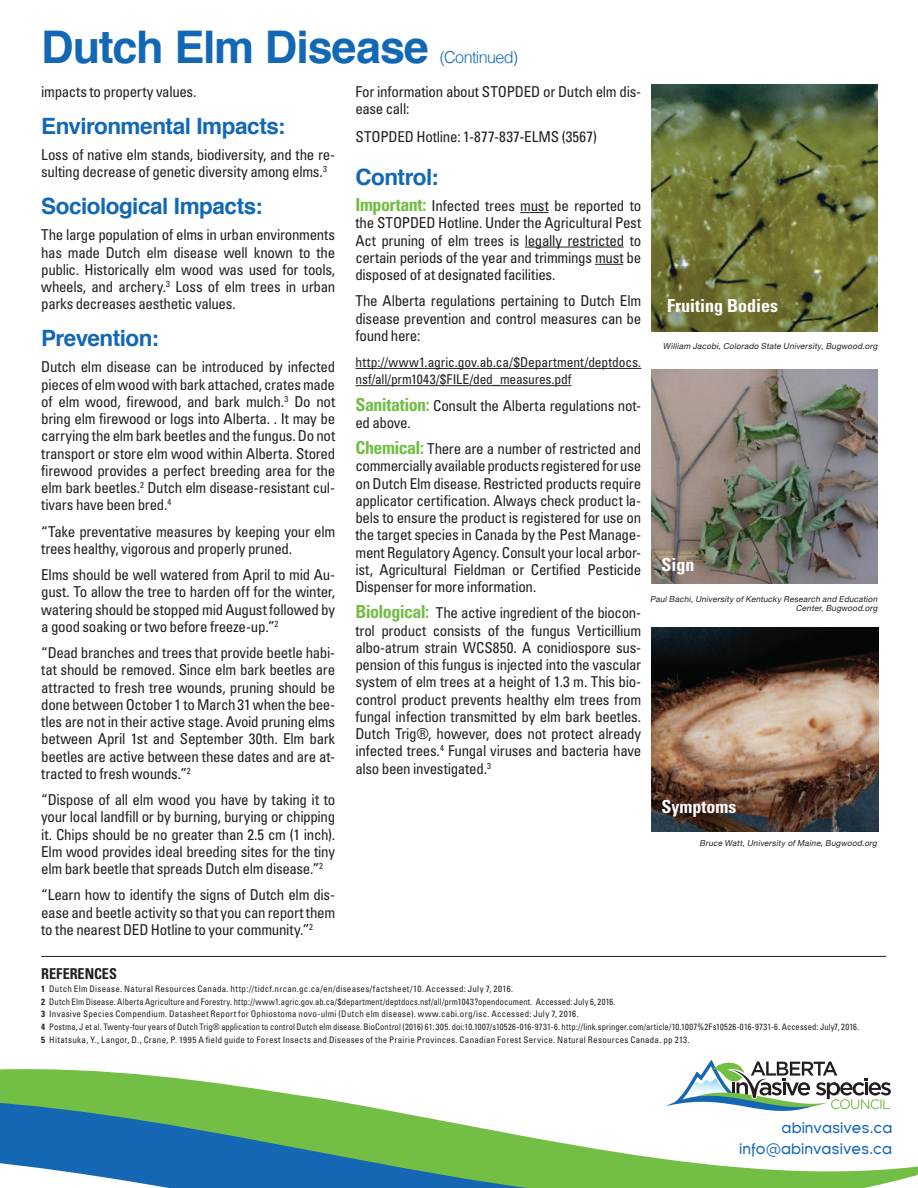
<style>
.page{position:relative;width:918px;height:1188px;background:#fff}
.page>*{position:absolute;margin:0;border:0;box-sizing:border-box;transform-origin:0 0}
.t1{font:700 45px "Helvetica";letter-spacing:-.025em;color:#1268b4}
.t2{font:700 22.5px "Helvetica";letter-spacing:-.025em;color:#1268b4}
.t3{font:700 condensed 18px "Univers";color:#fff}
.t4{font:300 16.5px "Helvetica";letter-spacing:-.04em;color:#1268b4}
.t5{font:condensed 15px/17.2px "Univers";letter-spacing:-.02em;color:#231f20;text-align:justify}
.t6{font:condensed 15px "Univers";color:#231f20}
.t7{font:15px/20.2px "Florencesans";color:#1667b3;text-align:right}
.t8{font:700 condensed 15px "Univers";color:#231f20;scale:.95 1}
.t9{font:condensed 13.5px/17.2px "Univers";letter-spacing:-.01em;color:#231f20}
.t10{font:condensed 9px/12.8px "Univers";letter-spacing:.025em;color:#231f20}
.t11{font:italic 8.25px/9px "Helvetica Neue";color:#231f20;text-align:right}
.s1{font-weight:700;font-size:18px;color:#71be44}
.s2{font-weight:700}
</style>
<div class="page">
<hr style="left:41px;top:956px;width:845px;height:1px;background:#231f20">
<svg style="left:844px;top:1078px;width:74px;height:110px"></svg>
<svg style="left:0;top:1060px;width:844px;height:128px"></svg>
<img style="left:651px;top:85px;width:227px;height:246px">
<img style="left:651px;top:370px;width:227px;height:213px">
<img style="left:651px;top:627px;width:227px;height:204px">
<svg style="left:520px;top:212px;width:28px;height:1px"></svg>
<hr style="left:525px;top:247px;width:99px;height:1px;background:#231f20">
<svg style="left:595px;top:264px;width:28px;height:1px"></svg>
<hr style="left:356px;top:368px;width:285px;height:1px;background:#231f20">
<hr style="left:356px;top:385px;width:215px;height:1px;background:#231f20">
<h1 class="t1" style="left:41px;top:11px;width:389px">Dutch Elm Disease</h1>
<p class="t4" style="left:440px;top:43px;width:80px">(Continued)</p>
<p class="t5" style="left:356px;top:83px;width:287px">For information about STOPDED or Dutch elm dis&shy;ease call:</p>
<p class="t6" style="left:356px;top:127px;width:243px">STOPDED Hotline: 1-877-837-ELMS (3567)</p>
<h2 class="t2" style="left:356px;top:159px;width:85px">Control:</h2>
<p class="t5" style="left:356px;top:197px;width:287px"><span class="s1">Important:</span> Infected trees must be reported to the STOPDED Hotline. Under the Agricultural Pest Act pruning of elm trees is legally restricted to certain periods of the year and trimmings must be disposed of at designated facilities.</p>
<p class="t5" style="left:356px;top:292px;width:287px">The Alberta regulations pertaining to Dutch Elm disease prevention and control measures can be found here:</p>
<p class="t9" style="left:356px;top:353px;width:287px">http://www1.agric.gov.ab.ca/$Department/deptdocs. nsf/all/prm1043/$FILE/ded_measures.pdf</p>
<p class="t5" style="left:356px;top:396px;width:287px"><span class="s1">Sanitation:</span> Consult the Alberta regulations not&shy;ed above.</p>
<p class="t5" style="left:356px;top:440px;width:287px"><span class="s1">Chemical:</span> There are a number of restricted and commercially available products registered for use on Dutch Elm disease. Restricted products require applicator certification. Always check product la&shy;bels to ensure the product is registered for use on the target species in Canada by the Pest Manage&shy;ment Regulatory Agency. Consult your local arbor&shy;ist, Agricultural Fieldman or Certified Pesticide Dispenser for more information.</p>
<p class="t5" style="left:355px;top:604px;width:287px"><span class="s1">Biological:</span> The active ingredient of the biocon&shy;trol product consists of the fungus Verticillium albo-atrum strain WCS850. A conidiospore sus&shy;pension of this fungus is injected into the vascular system of elm trees at a height of 1.3 m. This bio&shy;control product prevents healthy elm trees from fungal infection transmitted by elm bark beetles.<br>Dutch Trig®, however, does not protect already infected trees.<sup>4</sup> Fungal viruses and bacteria have also been investigated.<sup>3</sup></p>
<p class="t5" style="left:41px;top:83px;width:157px">impacts to property values.</p>
<h2 class="t2" style="left:41px;top:108px;width:245px">Environmental Impacts:</h2>
<p class="t5" style="left:41px;top:146px;width:295px">Loss of native elm stands, biodiversity, and the re&shy;sulting decrease of genetic diversity among elms.<sup>3</sup></p>
<h2 class="t2" style="left:41px;top:188px;width:223px">Sociological Impacts:</h2>
<p class="t5" style="left:41px;top:226px;width:296px">The large population of elms in urban environments has made Dutch elm disease well known to the public. Historically elm wood was used for tools, wheels, and archery.<sup>3</sup> Loss of elm trees in urban parks decreases aesthetic values.</p>
<h2 class="t2" style="left:41px;top:320px;width:119px">Prevention:</h2>
<p class="t5" style="left:41px;top:358px;width:296px">Dutch elm disease can be introduced by infected pieces of elm wood with bark attached, crates made of elm wood, firewood, and bark mulch.<sup>3</sup> Do not bring elm firewood or logs into Alberta. . It may be carrying the elm bark beetles and the fungus. Do not transport or store elm wood within Alberta. Stored firewood provides a perfect breeding area for the elm bark beetles.<sup>2</sup> Dutch elm disease-resistant cul&shy;tivars have been bred.<sup>4</sup></p>
<p class="t5" style="left:41px;top:522px;width:295px">“Take preventative measures by keeping your elm trees healthy, vigorous and properly pruned.</p>
<p class="t5" style="left:41px;top:566px;width:296px">Elms should be well watered from April to mid Au&shy;gust. To allow the tree to harden off for the winter, watering should be stopped mid August followed by a good soaking or two before freeze-up.”<sup>2</sup></p>
<p class="t5" style="left:41px;top:644px;width:296px">“Dead branches and trees that provide beetle habi&shy;tat should be removed. Since elm bark beetles are attracted to fresh tree wounds, pruning should be done between October 1 to March 31 when the bee&shy;tles are not in their active stage. Avoid pruning elms between April 1st and September 30th. Elm bark beetles are active between these dates and are at&shy;tracted to fresh wounds.”<sup>2</sup></p>
<p class="t5" style="left:41px;top:791px;width:296px">“Dispose of all elm wood you have by taking it to your local landfill or by burning, burying or chipping it. Chips should be no greater than 2.5 cm (1 inch).<br>Elm wood provides ideal breeding sites for the tiny elm bark beetle that spreads Dutch elm disease.”<sup>2</sup></p>
<p class="t5" style="left:41px;top:886px;width:295px">“Learn how to identify the signs of Dutch elm dis&shy;ease and beetle activity so that you can report them to the nearest DED Hotline to your community.”<sup>2</sup></p>
<p class="t8" style="left:41px;top:965px;width:81px">references</p>
<p class="t10" style="left:41px;top:982px;width:819px"><span class="s2">1</span> Dutch Elm Disease. Natural Resources Canada. http://tidcf.nrcan.gc.ca/en/diseases/factsheet/10. Accessed: July 7, 2016.<br><span class="s2">2</span> Dutch Elm Disease. Alberta Agriculture and Forestry. http://www1.agric.gov.ab.ca/$department/deptdocs.nsf/all/prm1043?opendocument. Accessed: July 6, 2016.<br><span class="s2">3</span> Invasive Species Compendium. Datasheet Report for Ophiostoma novo-ulmi (Dutch elm disease). www.cabi.org/isc. Accessed: July 7, 2016.<br><span class="s2">4</span> Postma, J et al. Twenty-four years of Dutch Trig® application to control Dutch elm disease. BioControl (2016) 61: 305. doi:10.1007/s10526-016-9731-6. http://link.springer.com/article/10.1007%2Fs10526-016-9731-6. Accessed: July7, 2016.<br><span class="s2">5</span> Hitatsuka, Y., Langor, D., Crane, P. 1995 A field guide to Forest Insects and Diseases of the Prairie Provinces. Canadian Forest Service. Natural Resources Canada. pp 213.</p>
<p class="t3" style="left:667px;top:294px;width:112px">Fruiting Bodies</p>
<p class="t11" style="left:663px;top:342px;width:218px">William Jacobi,Colorado State University,Bugwood.org</p>
<p class="t3" style="left:662px;top:553px;width:35px">Sign</p>
<p class="t11" style="left:650px;top:595px;width:231px">PaulBachi,UniversityofKentuckyResearch and Education<br>Center,Bugwood.org</p>
<p class="t3" style="left:662px;top:795px;width:76px">Symptoms</p>
<p class="t11" style="left:700px;top:839px;width:181px">Bruce Watt,UniversityofMaine,Bugwood.org</p>
<p class="t7" style="left:739px;top:1118px;width:155px">abinvasives.ca info@abinvasives.ca</p>
</div>
